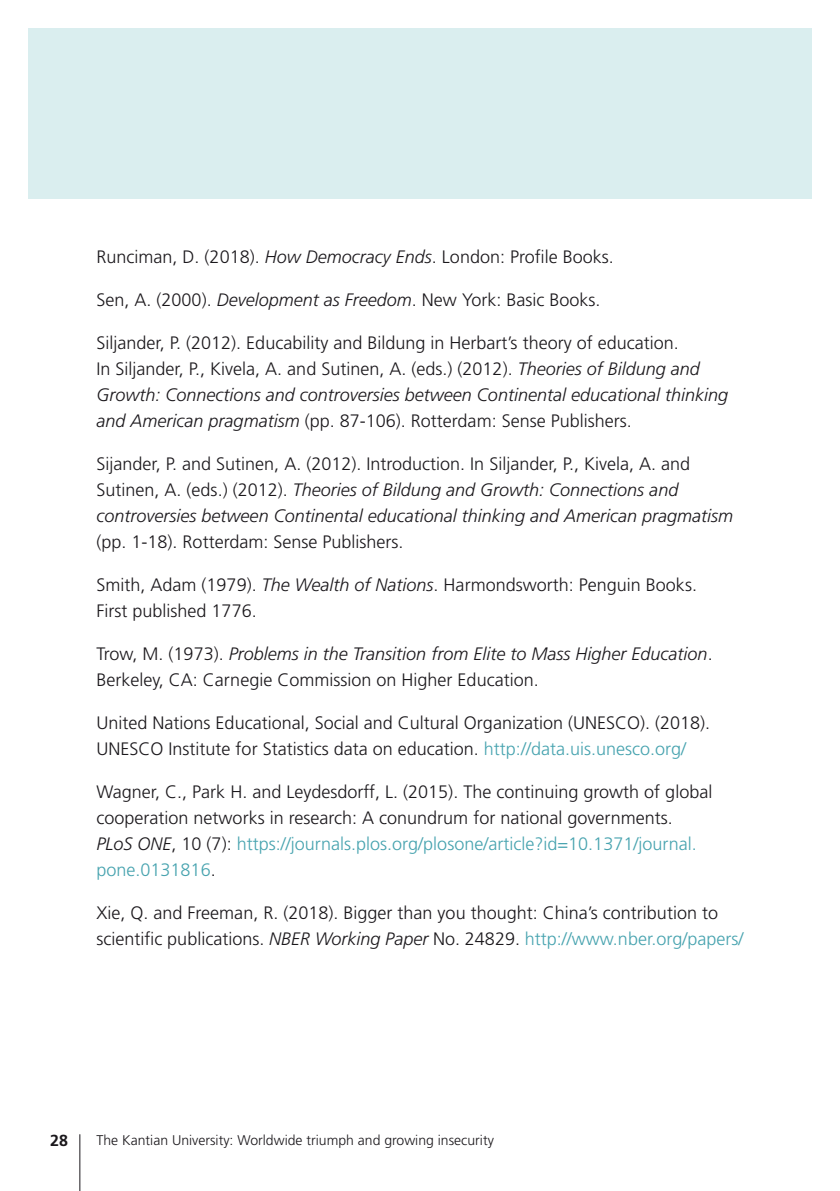
<style>
.page{position:relative;width:840px;height:1191px;background:#fff}
.page>*{position:absolute;margin:0;border:0;box-sizing:border-box;transform-origin:0 0}
.Body__3{font:300 18px/26px "Frutiger LT Std";color:#1b181c}
.t1{font:700 16px "Frutiger LT Std";color:#1b181c}
.t2{font:300 14px "Frutiger LT Std";color:#1b181c}
.s1{font-style:italic}
.s2{color:#47a3af}
</style>
<div class="page">
<div style="left:28px;top:28px;width:783px;height:170px;background:#daeeef"></div>
<hr style="left:79px;top:1134px;width:1px;height:57px;background:#1b181c">
<p class="Body__3" style="left:96px;top:244px;width:518px">Runciman, D. (2018). <span class="s1">How Democracy Ends</span>. London: Profile Books.</p>
<p class="Body__3" style="left:96px;top:287px;width:505px">Sen, A. (2000). <span class="s1">Development as Freedom</span>. New York: Basic Books.</p>
<p class="Body__3" style="left:96px;top:330px;width:633px">Siljander, P. (2012). Educability and Bildung in Herbart’s theory of education.<br>In Siljander, P., Kivela, A. and Sutinen, A. (eds.) (2012). <span class="s1">Theories of Bildung and Growth: Connections and controversies between Continental educational thinking and American pragmatism</span> (pp. 87-106). Rotterdam: Sense Publishers.</p>
<p class="Body__3" style="left:96px;top:451px;width:638px">Sijander, P. and Sutinen, A. (2012). Introduction. In Siljander, P., Kivela, A. and Sutinen, A. (eds.) (2012). <span class="s1">Theories of Bildung and Growth: Connections and controversies between Continental educational thinking and American pragmatism </span>(pp. 1-18). Rotterdam: Sense Publishers.</p>
<p class="Body__3" style="left:96px;top:572px;width:601px">Smith, Adam (1979). <span class="s1">The Wealth of Nations</span>. Harmondsworth: Penguin Books.<br>First published 1776.</p>
<p class="Body__3" style="left:96px;top:641px;width:617px">Trow, M. (1973). <span class="s1">Problems in the Transition from Elite to Mass Higher Education</span>.<br>Berkeley, CA: Carnegie Commission on Higher Education.</p>
<p class="Body__3" style="left:96px;top:710px;width:615px">United Nations Educational, Social and Cultural Organization (UNESCO). (2018).<br>UNESCO Institute for Statistics data on education. <span class="s2">http://data.uis.unesco.org/</span></p>
<p class="Body__3" style="left:96px;top:779px;width:617px">Wagner, C., Park H. and Leydesdorff, L. (2015). The continuing growth of global cooperation networks in research: A conundrum for national governments.<br><span class="s1">PLoS ONE</span>, 10 (7): <span class="s2">https://journals.plos.org/plosone/article?id=10.1371/journal. pone.0131816</span>.</p>
<p class="Body__3" style="left:96px;top:900px;width:648px">Xie, Q. and Freeman, R. (2018). Bigger than you thought: China’s contribution to scientific publications. <span class="s1">NBER Working Paper</span> No. 24829. <span class="s2">http://www.nber.org/papers/</span></p>
<p class="t1" style="left:50px;top:1131px;width:19px">28</p>
<p class="t2" style="left:96px;top:1132px;width:398px">The Kantian University: Worldwide triumph and growing insecurity</p>
</div>
